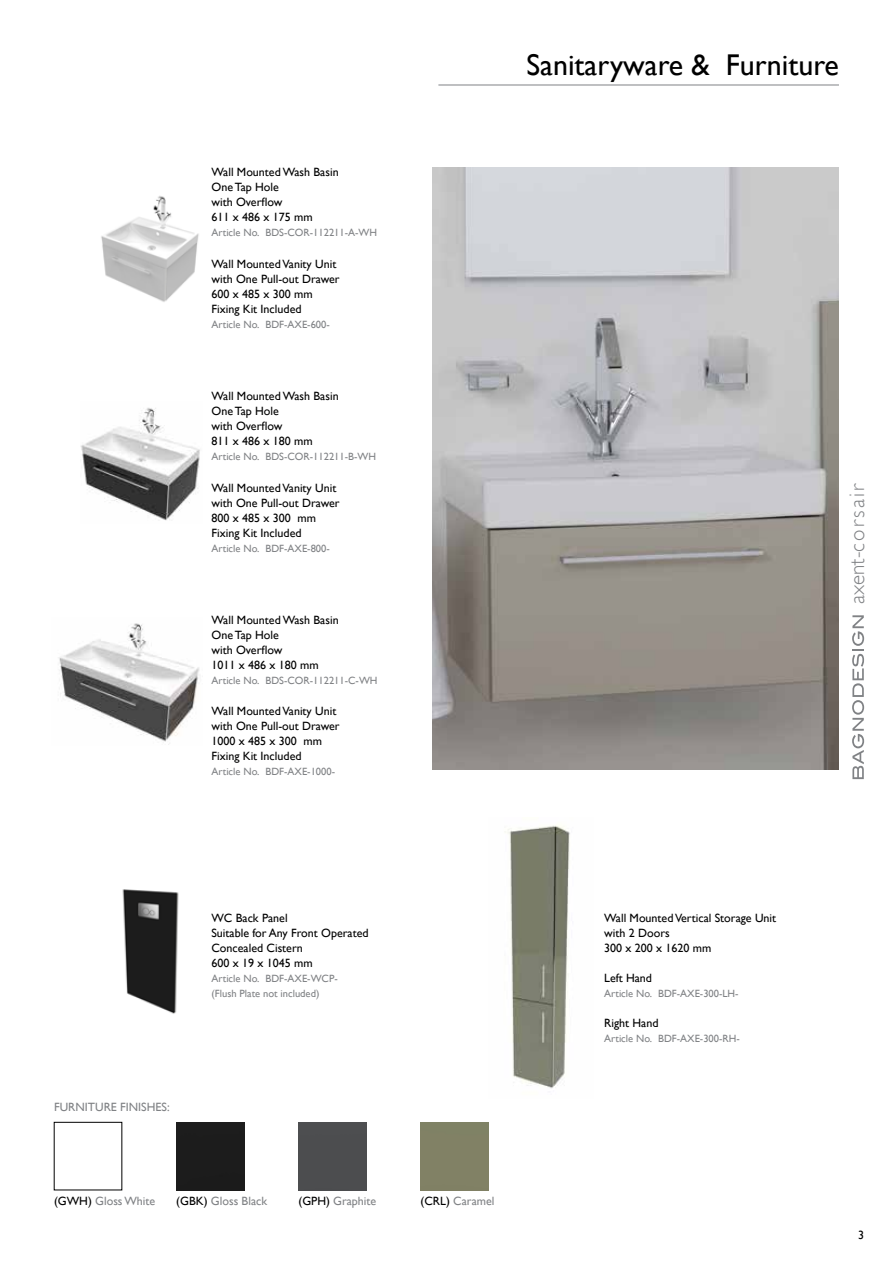
<style>
.page{position:relative;width:893px;height:1263px;background:#fff}
.page>*{position:absolute;margin:0;border:0;box-sizing:border-box;transform-origin:0 0}
.t1{font:30px "Gill Sans";color:#000}
.t2{font:300 21px "Gill Sans";letter-spacing:.1em;color:#808285}
.t3{font:12px/15px "Gill Sans";color:#000}
.t4{font:12px "Gill Sans";color:#808285}
.t5{font:10.5px/15px "Gill Sans";color:#808285}
.s1{color:#000}
</style>
<div class="page">
<svg style="left:852px;top:615px;width:12px;height:164px"></svg>
<img style="left:505px;top:825px;width:65px;height:264px">
<img style="left:58px;top:623px;width:142px;height:122px">
<img style="left:80px;top:407px;width:120px;height:114px">
<img style="left:101px;top:196px;width:98px;height:106px">
<hr style="left:438px;top:85px;width:401px;height:1px;background:#808285">
<img style="left:122px;top:889px;width:57px;height:125px">
<div style="left:176px;top:1122px;width:68px;height:68px;background:#1c1c1c"></div>
<div style="left:298px;top:1122px;width:68px;height:68px;background:#4c4d4f"></div>
<div style="left:421px;top:1122px;width:68px;height:68px;background:#818165"></div>
<img style="left:432px;top:168px;width:407px;height:602px">
<p class="t3" style="left:211px;top:165px;width:129px">Wall Mounted Wash Basin<br>One Tap Hole<br>with Overflow<br>611 x 486 x 175 mm</p>
<p class="t5" style="left:211px;top:225px;width:167px">Article No. BDS-COR-112211-A-WH</p>
<p class="t3" style="left:211px;top:256px;width:130px">Wall Mounted Vanity Unit with One Pull-out Drawer<br>600 x 485 x 300 mm<br>Fixing Kit Included</p>
<p class="t5" style="left:211px;top:317px;width:120px">Article No. BDF-AXE-600-</p>
<p class="t3" style="left:211px;top:388px;width:129px">Wall Mounted Wash Basin<br>One Tap Hole<br>with Overflow<br>811 x 486 x 180 mm</p>
<p class="t5" style="left:211px;top:449px;width:166px">Article No. BDS-COR-112211-B-WH</p>
<p class="t3" style="left:211px;top:480px;width:130px">Wall Mounted Vanity Unit with One Pull-out Drawer<br>800 x 485 x 300 mm<br>Fixing Kit Included</p>
<p class="t5" style="left:211px;top:541px;width:120px">Article No. BDF-AXE-800-</p>
<p class="t3" style="left:211px;top:612px;width:129px">Wall Mounted Wash Basin<br>One Tap Hole<br>with Overflow<br>1011 x 486 x 180 mm</p>
<p class="t5" style="left:211px;top:672px;width:168px">Article No. BDS-COR-112211-C-WH</p>
<p class="t3" style="left:211px;top:704px;width:130px">Wall Mounted Vanity Unit with One Pull-out Drawer<br>1000 x 485 x 300 mm<br>Fixing Kit Included</p>
<p class="t5" style="left:211px;top:764px;width:125px">Article No. BDF-AXE-1000-</p>
<h1 class="t1" style="left:526px;top:47px;width:314px">Sanitaryware &amp; Furniture</h1>
<h2 class="t2" style="left:845px;top:604px;width:122px;rotate:-90deg">axent-corsair</h2>
<p class="t4" style="left:54px;top:1100px;width:22px">FURNIT</p>
<p class="t4" style="left:95px;top:1100px;width:37px">URE FINIS</p>
<p class="t4" style="left:147px;top:1100px;width:24px">HES:</p>
<p class="t3" style="left:211px;top:910px;width:159px">WC Back Panel<br>Suitable for Any Front Operated<br>Concealed Cistern<br>600 x 19 x 1045 mm</p>
<p class="t5" style="left:211px;top:971px;width:128px">Article No. BDF-AXE-WCP-(Flush Plate not included)</p>
<p class="t4" style="left:54px;top:1194px;width:103px"><span class="s1">(GWH)</span> Gloss White</p>
<p class="t4" style="left:176px;top:1194px;width:92px"><span class="s1">(GBK)</span> Gloss Black</p>
<p class="t4" style="left:298px;top:1194px;width:79px"><span class="s1">(GPH)</span> Graphite</p>
<p class="t4" style="left:421px;top:1194px;width:75px"><span class="s1">(CRL)</span> Caramel</p>
<p class="t3" style="left:604px;top:910px;width:173px">Wall Mounted Vertical Storage Unit with 2 Doors<br>300 x 200 x 1620 mm</p>
<p class="t3" style="left:604px;top:970px;width:49px">Left Hand</p>
<p class="t5" style="left:604px;top:986px;width:136px">Article No. BDF-AXE-300-LH-</p>
<p class="t3" style="left:604px;top:1015px;width:56px">Right Hand</p>
<p class="t5" style="left:604px;top:1031px;width:137px">Article No. BDF-AXE-300-RH-</p>
<p class="t3" style="left:858px;top:1227px;width:7px">3</p>
</div>
